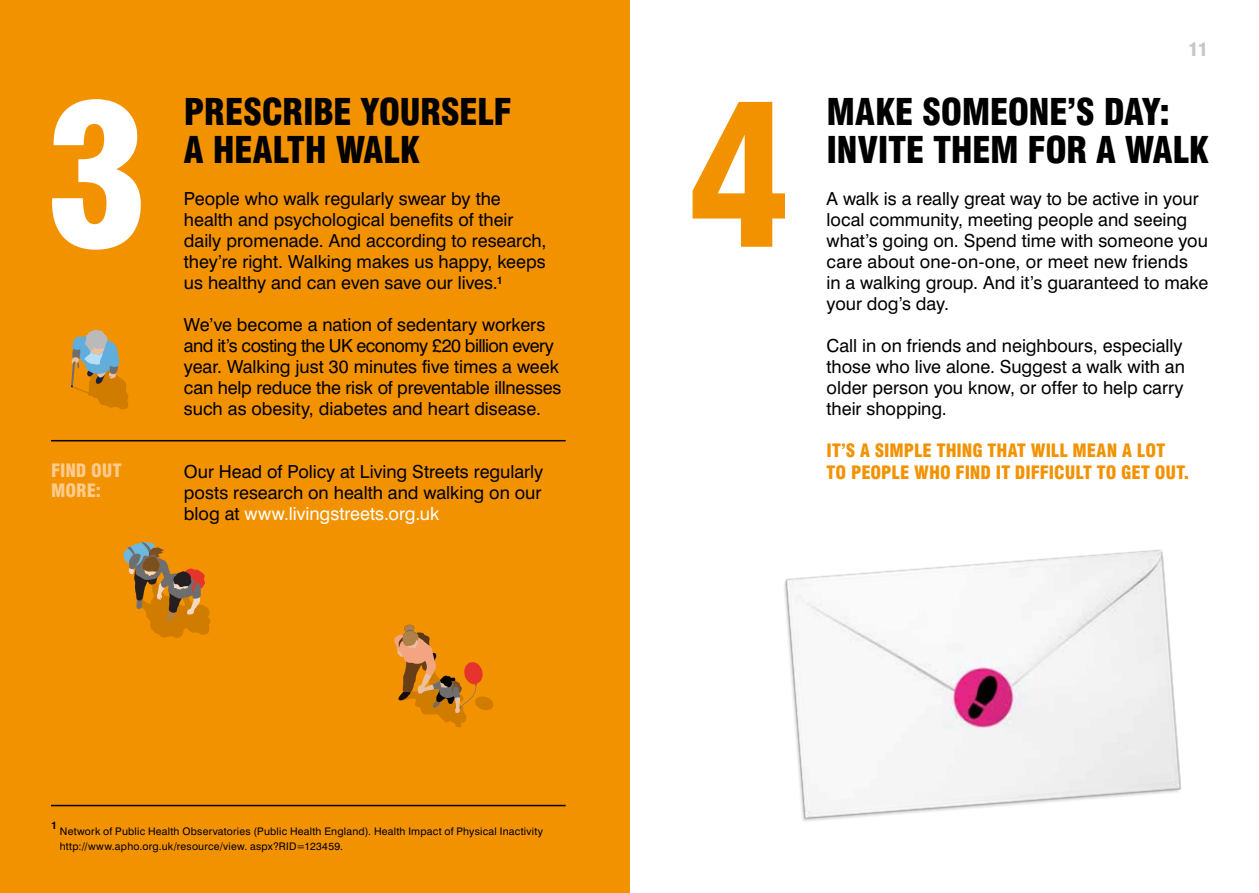
<style>
.page{position:relative;width:1259px;height:893px;background:#fff}
.page>*{position:absolute;margin:0;border:0;box-sizing:border-box;transform-origin:0 0}
.t1{font:900 condensed 195px "Swiss 721 BT";color:#fff}
.t2{font:900 condensed 195px "Swiss 721 BT";color:#f39200}
.t3{font:900 condensed 36px/37.5px "Swiss 721 BT";letter-spacing:-.015em;color:#000}
.t4{font:18px/21px "Swiss 721 BT";color:#000}
.t5{font:900 condensed 18px/22.5px "Swiss 721 BT";color:#f39200}
.t6{font:900 condensed 18px/19.5px "Swiss 721 BT";letter-spacing:-.005em;color:#fccb8e}
.t7{font:900 condensed 18px "Swiss 721 BT";color:#c6c6c6}
.t8{font:10.5px/15px "Swiss 721 BT";letter-spacing:.02em;color:#000}
.t9{font:700 10.5px "Swiss 721 BT";color:#000}
.s1{color:#fff}
</style>
<div class="page">
<div style="left:0;top:0;width:629px;height:893px;background:#f39200"></div>
<hr style="left:51px;top:440px;width:515px;height:1px;background:#000">
<hr style="left:51px;top:805px;width:515px;height:1px;background:#000">
<img style="left:784px;top:549px;width:398px;height:273px">
<svg style="left:71px;top:330px;width:58px;height:79px"></svg>
<svg style="left:394px;top:624px;width:100px;height:103px"></svg>
<svg style="left:123px;top:542px;width:88px;height:96px"></svg>
<h1 class="t1" style="left:44px;top:59px;width:106px">3</h1>
<p class="t6" style="left:51px;top:461px;width:72px">FIND OUT<br>MORE:</p>
<h2 class="t3" style="left:184px;top:93px;width:329px">PRESCRIBE YOURSELF<br>A HEALTH WALK</h2>
<p class="t4" style="left:184px;top:188px;width:364px">People who walk regularly swear by the health and psychological benefits of their daily promenade. And according to research, they’re right. Walking makes us happy, keeps us healthy and can even save our lives.<sup>1</sup></p>
<p class="t4" style="left:184px;top:314px;width:379px">We’ve become a nation of sedentary workers and it’s costing the UK economy £20 billion every year. Walking just 30 minutes five times a week can help reduce the risk of preventable illnesses such as obesity, diabetes and heart disease.</p>
<p class="t4" style="left:184px;top:461px;width:361px;text-align:justify">Our Head of Policy at Living Streets regularly posts research on health and walking on our blog at <span class="s1">www.livingstreets.org.uk</span></p>
<p class="t9" style="left:51px;top:819px;width:7px">1</p>
<p class="t8" style="left:60px;top:824px;width:485px">Network of Public Health Observatories (Public Health England). Health Impact of Physical Inactivity http://www.apho.org.uk/resource/view. aspx?RID=123459.</p>
<h1 class="t2" style="left:686px;top:59px;width:106px">4</h1>
<p class="t7" style="left:1188px;top:39px;width:21px">11</p>
<h2 class="t3" style="left:826px;top:93px;width:383px">MAKE SOMEONE’S DAY:<br>INVITE THEM FOR A WALK</h2>
<p class="t4" style="left:826px;top:188px;width:383px">A walk is a really great way to be active in your local community, meeting people and seeing what’s going on. Spend time with someone you care about one-on-one, or meet new friends<br>in a walking group. And it’s guaranteed to make your dog’s day.</p>
<p class="t4" style="left:826px;top:335px;width:360px">Call in on friends and neighbours, especially those who live alone. Suggest a walk with an older person you know, or offer to help carry their shopping.</p>
<p class="t5" style="left:826px;top:439px;width:364px">IT’S A SIMPLE THING THAT WILL MEAN A LOT<br>TO PEOPLE WHO FIND IT DIFFICULT TO GET OUT.</p>
</div>
